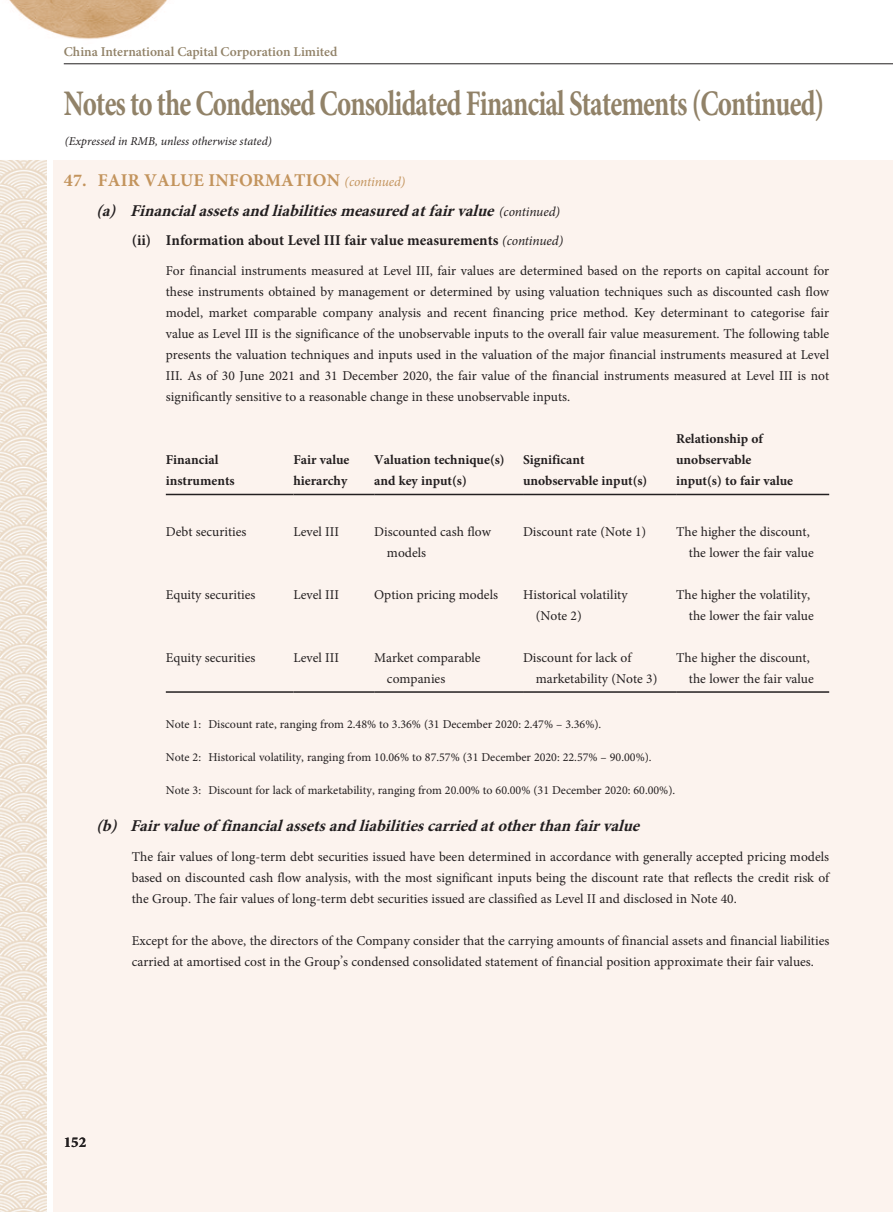
<style>
.page{position:relative;width:893px;height:1212px;background:#fff}
.page>*{position:absolute;margin:0;border:0;box-sizing:border-box;transform-origin:0 0}
.t1{font:700 36px "Minion Pro";letter-spacing:-.03em;color:#918268;scale:.75 1}
.t2{font:700 18px "Minion Pro";letter-spacing:.01em;color:#c3945d}
.t3{font:italic 700 16.5px "Minion Pro";color:#231f20}
.t4{font:700 15px "Minion Pro";color:#231f20}
.t5{font:13.5px/21px "Minion Pro";color:#231f20}
.t6{font:700 13.5px/21px "Minion Pro";color:#231f20}
.t7{font:600 13.5px "Minion Pro";color:#918268}
.t8{font:12px "Minion Pro";color:#231f20}
.t9{font:italic 12px "Minion Pro";color:#231f20}
.s1{font-weight:400;font-style:italic;font-size:13.5px}
.s2{font-weight:400;font-size:13.5px}
</style>
<div class="page">
<div style="left:53px;top:160px;width:840px;height:1052px;background:#fcf3ee"></div>
<img style="left:0;top:160px;width:47px;height:1052px">
<hr style="left:64px;top:64px;width:829px;height:1px;background:#231f20">
<img style="left:9px;top:0;width:158px;height:39px">
<hr style="left:166px;top:494px;width:127px;height:1px;background:#231f20">
<hr style="left:293px;top:494px;width:81px;height:1px;background:#231f20">
<hr style="left:374px;top:494px;width:149px;height:1px;background:#231f20">
<hr style="left:523px;top:494px;width:153px;height:1px;background:#231f20">
<hr style="left:676px;top:494px;width:153px;height:1px;background:#231f20">
<hr style="left:166px;top:691px;width:127px;height:2px;background:#231f20">
<hr style="left:293px;top:691px;width:81px;height:2px;background:#231f20">
<hr style="left:374px;top:691px;width:149px;height:2px;background:#231f20">
<hr style="left:523px;top:691px;width:153px;height:2px;background:#231f20">
<hr style="left:676px;top:691px;width:153px;height:2px;background:#231f20">
<p class="t7" style="left:64px;top:42px;width:275px">China International Capital Corporation Limited</p>
<h1 class="t1" style="left:64px;top:78px;width:1015px">Notes to the Condensed Consolidated Financial Statements (Continued)</h1>
<p class="t9" style="left:65px;top:133px;width:208px">(Expressed in RMB, unless otherwise stated)</p>
<h2 class="t2" style="left:64px;top:168px;width:343px">47. FAIR VALUE INFORMATION <span class="s1">(continued)</span></h2>
<p class="t3" style="left:96px;top:199px;width:465px">(a) Financialassetsandliabilitiesmeasuredatfairvalue <span class="s2">( c o n t i n u e d )</span></p>
<p class="t4" style="left:132px;top:230px;width:433px">(ii) Information about Level III fair value measurements <span class="s1">(continued)</span></p>
<p class="t5" style="left:166px;top:260px;width:665px;text-align:justify">For financial instruments measured at Level III, fair values are determined based on the reports on capital account for these instruments obtained by management or determined by using valuation techniques such as discounted cash flow model, market comparable company analysis and recent financing price method. Key determinant to categorise fair value as Level III is the significance of the unobservable inputs to the overall fair value measurement. The following table presents the valuation techniques and inputs used in the valuation of the major financial instruments measured at Level III. As of 30 June 2021 and 31 December 2020, the fair value of the financial instruments measured at Level III is not significantly sensitive to a reasonable change in these unobservable inputs.</p>
<p class="t6" style="left:166px;top:449px;width:70px">Financial instruments</p>
<p class="t6" style="left:293px;top:449px;width:58px">Fair value hierarchy</p>
<p class="t6" style="left:374px;top:449px;width:132px">Valuation technique(s) and key input(s)</p>
<p class="t6" style="left:523px;top:449px;width:126px">Significant unobservable input(s)</p>
<p class="t6" style="left:676px;top:428px;width:119px">Relationship of unobservable input(s) to fair value</p>
<p class="t5" style="left:166px;top:521px;width:82px">Debt securities</p>
<p class="t5" style="left:293px;top:521px;width:47px">Level III</p>
<p class="t5" style="left:387px;top:521px;width:105px;text-indent:-13px">Discounted cash flow models</p>
<p class="t5" style="left:523px;top:521px;width:125px">Discount rate (Note 1)</p>
<p class="t5" style="left:689px;top:521px;width:126px;text-indent:-13px">The higher the discount, the lower the fair value</p>
<p class="t5" style="left:166px;top:584px;width:91px">Equity securities</p>
<p class="t5" style="left:293px;top:584px;width:47px">Level III</p>
<p class="t5" style="left:374px;top:584px;width:125px">Option pricing models</p>
<p class="t5" style="left:536px;top:584px;width:93px;text-indent:-13px">Historical volatility (Note 2)</p>
<p class="t5" style="left:676px;top:584px;width:139px;text-align:right">The higher the volatility, the lower the fair value</p>
<p class="t5" style="left:166px;top:647px;width:91px">Equity securities</p>
<p class="t5" style="left:293px;top:647px;width:47px">Level III</p>
<p class="t5" style="left:387px;top:647px;width:95px;text-indent:-13px">Market comparable companies</p>
<p class="t5" style="left:536px;top:647px;width:123px;text-indent:-13px">Discount for lack of marketability (Note 3)</p>
<p class="t5" style="left:689px;top:647px;width:126px;text-indent:-13px">The higher the discount, the lower the fair value</p>
<p class="t8" style="left:166px;top:716px;width:437px">Note 1: Discount rate, ranging from 2.48% to 3.36% (31 December 2020: 2.47% – 3.36%).</p>
<p class="t8" style="left:166px;top:749px;width:487px">Note 2: Historical volatility, ranging from 10.06% to 87.57% (31 December 2020: 22.57% – 90.00%).</p>
<p class="t8" style="left:166px;top:782px;width:511px">Note 3: Discount for lack of marketability, ranging from 20.00% to 60.00% (31 December 2020: 60.00%).</p>
<p class="t3" style="left:96px;top:814px;width:551px">(b) Fairvalueoffinancialassetsandliabilitiescarriedatotherthanfairvalue</p>
<p class="t5" style="left:132px;top:846px;width:699px;text-align:justify">The fair values of long-term debt securities issued have been determined in accordance with generally accepted pricing models based on discounted cash flow analysis, with the most significant inputs being the discount rate that reflects the credit risk of the Group. The fair values of long-term debt securities issued are classified as Level II and disclosed in Note 40.</p>
<p class="t5" style="left:132px;top:930px;width:699px">Except for the above, the directors of the Company consider that the carrying amounts of financial assets and financial liabilities carried at amortised cost in the Group’s condensed consolidated statement of financial position approximate their fair values.</p>
<p class="t4" style="left:64px;top:1131px;width:24px">152</p>
</div>
